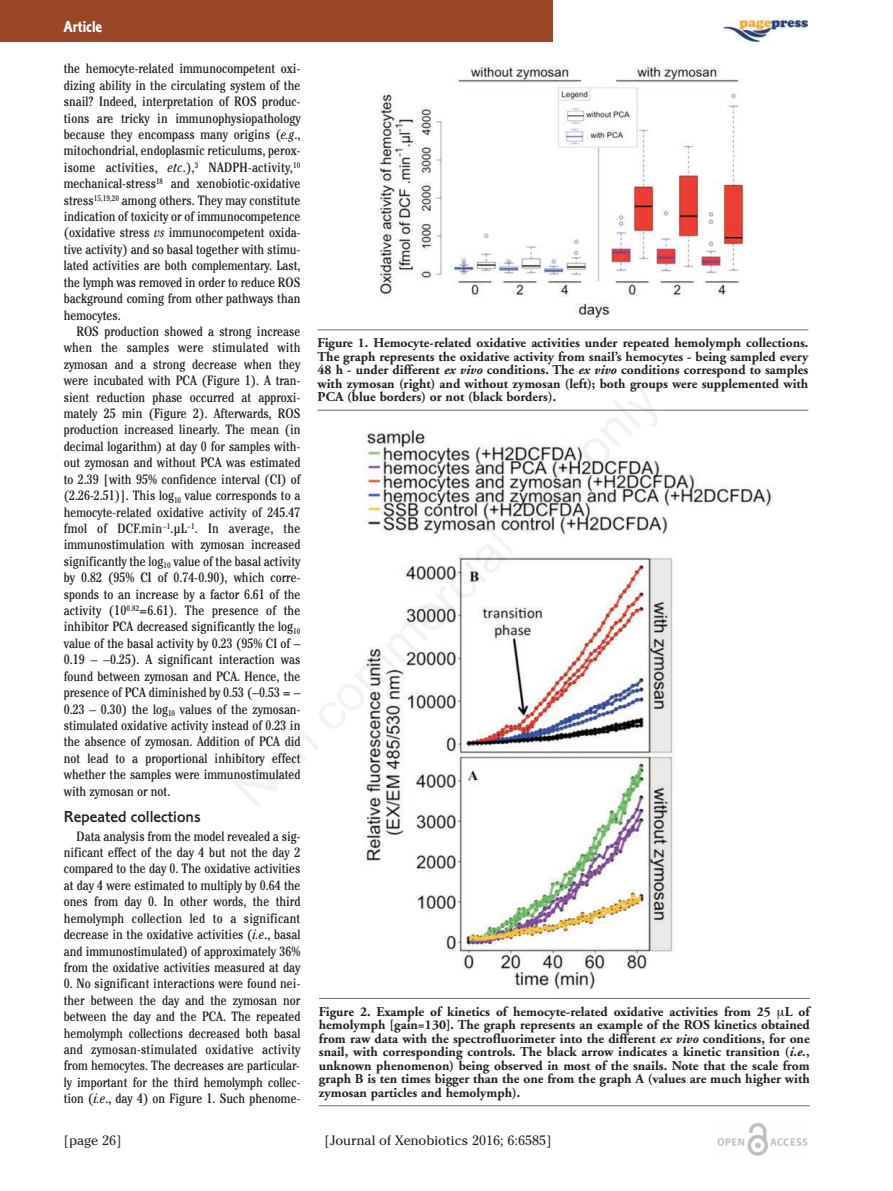
<style>
.page{position:relative;width:893px;height:1191px;background:#fff}
.page>*{position:absolute;margin:0;border:0;box-sizing:border-box;transform-origin:0 0}
.t1{font:16.5px "Corinthian Medium Plain";color:#231f20}
.t2{font:16.5px "Corinthian Bold Condensed Plain";color:#fff}
.t3{font:condensed 13.5px/16.4px "Cheltenham";color:#231f20;text-align:justify}
.t4{font:700 13.5px/13.5px "Adobe Garamond";color:#231f20;text-align:justify}
.t5{font:13.5px "Cheltenham";color:#231f20}
.s1{font-style:italic}
</style>
<div class="page">
<div style="left:0;top:0;width:553px;height:42px;background:#9a4728"></div>
<img style="left:717px;top:1123px;width:91px;height:33px">
<img style="left:723px;top:19px;width:84px;height:24px">
<hr style="left:318px;top:329px;width:490px;height:1px;background:#6c6d70">
<hr style="left:318px;top:410px;width:490px;height:1px;background:#6c6d70">
<img style="left:380px;top:66px;width:367px;height:253px">
<hr style="left:319px;top:998px;width:491px;height:1px;background:#6c6d70">
<hr style="left:319px;top:1105px;width:491px;height:1px;background:#6c6d70">
<img style="left:364px;top:427px;width:409px;height:565px">
<p class="t2" style="left:63px;top:21px;width:40px">Article</p>
<p class="t3" style="left:64px;top:62px;width:238px">the hemocyte-related immunocompetent oxi&shy;dizing ability in the circulating system of the snail? Indeed, interpretation of ROS produc&shy;tions are tricky in immunophysiopathology because they encompass many origins (<span class="s1">e.g</span>., mitochondrial, endoplasmic reticulums, perox&shy;isome activities, <span class="s1">etc</span>.),<sup>3</sup> NADPH-activity,<sup>10 </sup>mechanical-stress<sup>18</sup> and xenobiotic-oxidative stress<sup>15,19,20</sup> among others. They may constitute indication of toxicity or of immunocompetence (oxidative stress <span class="s1">vs</span> immunocompetent oxida&shy;tive activity) and so basal together with stimu&shy;lated activities are both complementary. Last, the lymph was removed in order to reduce ROS background coming from other pathways than hemocytes.</p>
<p class="t3" style="left:64px;top:324px;width:238px;text-indent:13px">ROS production showed a strong increase when the samples were stimulated with zymosan and a strong decrease when they were incubated with PCA (Figure 1). A tran&shy;sient reduction phase occurred at approxi&shy;mately 25 min (Figure 2). Afterwards, ROS production increased linearly. The mean (in decimal logarithm) at day 0 for samples with&shy;out zymosan and without PCA was estimated to 2.39 [with 95% confidence interval (CI) of (2.26-2.51)]. This log<sub>10</sub> value corresponds to a hemocyte-related oxidative activity of 245.47 fmol of DCF.min<sup>–1</sup>.µL<sup>–1</sup>. In average, the immunostimulation with zymosan increased significantly the log<sub>10</sub> value of the basal activity by 0.82 (95% CI of 0.74-0.90), which corre&shy;sponds to an increase by a factor 6.61 of the activity (10<sup>0.82</sup>=6.61). The presence of the inhibitor PCA decreased significantly the log<sub>10 </sub>value of the basal activity by 0.23 (95% CI of – 0.19 – –0.25). A significant interaction was found between zymosan and PCA. Hence, the presence of PCA diminished by 0.53 (–0.53 = – 0.23 – 0.30) the log<sub>10</sub> values of the zymosan&shy;stimulated oxidative activity instead of 0.23 in the absence of zymosan. Addition of PCA did not lead to a proportional inhibitory effect whether the samples were immunostimulated with zymosan or not.</p>
<p class="t1" style="left:64px;top:811px;width:138px">Repeated collections</p>
<p class="t3" style="left:64px;top:829px;width:238px;text-indent:13px">Data analysis from the model revealed a sig&shy;nificant effect of the day 4 but not the day 2 compared to the day 0. The oxidative activities at day 4 were estimated to multiply by 0.64 the ones from day 0. In other words, the third hemolymph collection led to a significant decrease in the oxidative activities (<span class="s1">i.e</span>., basal and immunostimulated) of approximately 36% from the oxidative activities measured at day</p>
<p class="t3" style="left:64px;top:976px;width:238px">0. No significant interactions were found nei&shy;ther between the day and the zymosan nor between the day and the PCA. The repeated hemolymph collections decreased both basal and zymosan-stimulated oxidative activity from hemocytes. The decreases are particular&shy;ly important for the third hemolymph collec&shy;tion (<span class="s1">i.e</span>., day 4) on Figure 1. Such phenome-</p>
<p class="t4" style="left:318px;top:337px;width:492px">Figure 1. Hemocyte-related oxidative activities under repeated hemolymph collections.<br>The graph represents the oxidative activity from snail’s hemocytes - being sampled every 48 h - under different <span class="s1">ex vivo</span> conditions. The <span class="s1">ex vivo</span> conditions correspond to samples with zymosan (right) and without zymosan (left); both groups were supplemented with PCA (blue borders) or not (black borders).</p>
<p class="t4" style="left:319px;top:1006px;width:492px">Figure 2. Example of kinetics of hemocyte-related oxidative activities from 25 L of hemolymph [gain=130]. The graph represents an example of the ROS kinetics obtained from raw data with the spectrofluorimeter into the different <span class="s1">ex vivo</span> conditions, for one snail, with corresponding controls. The black arrow indicates a kinetic transition (<span class="s1">i.e.</span>, unknown phenomenon) being observed in most of the snails. Note that the scale from graph B is ten times bigger than the one from the graph A (values are much higher with zymosan particles and hemolymph).</p>
<p class="t5" style="left:64px;top:1132px;width:59px">[page 26]</p>
<p class="t5" style="left:324px;top:1132px;width:229px">[Journal of Xenobiotics 2016; 6:6585]</p>
</div>
